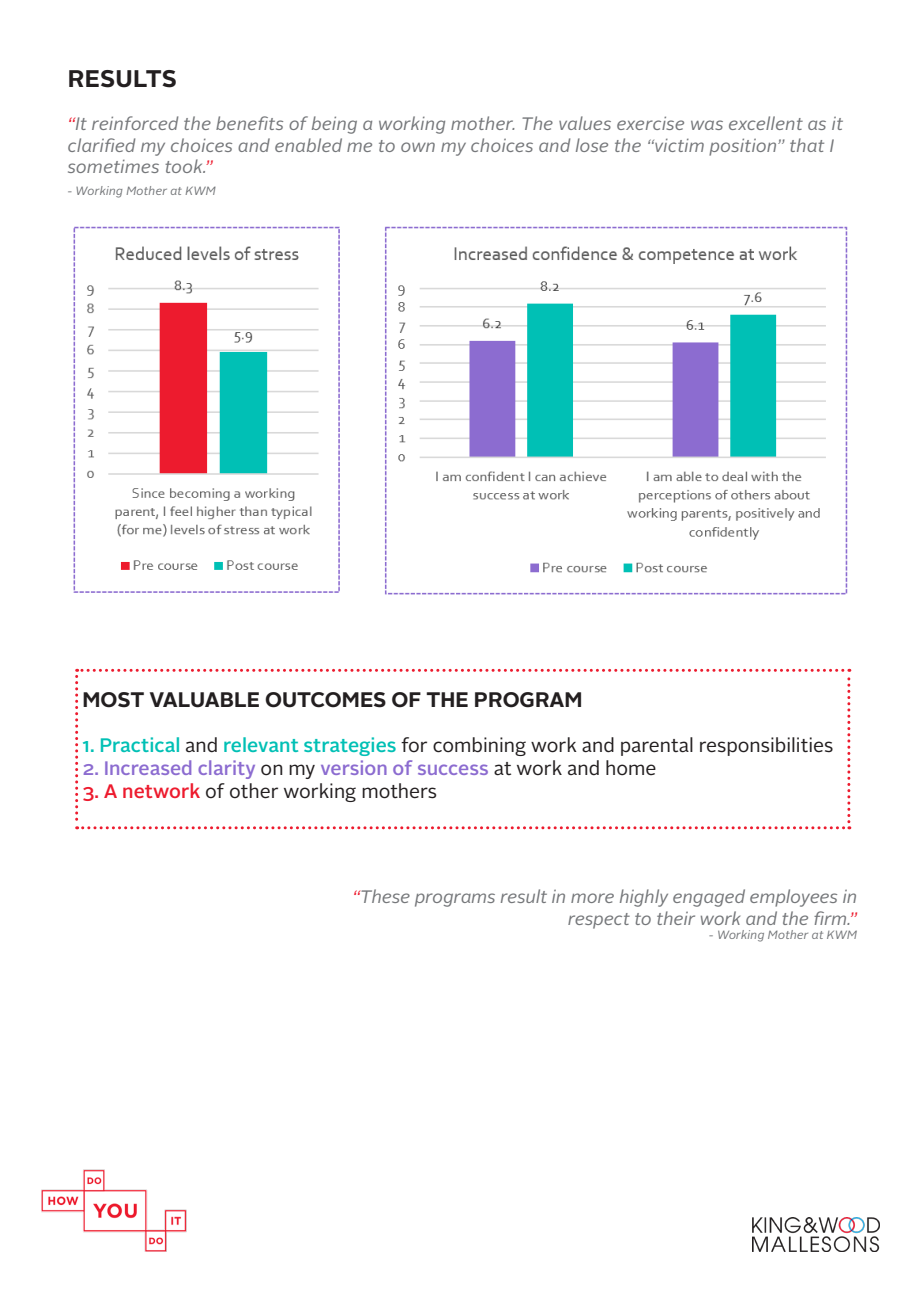
<style>
.page{position:relative;width:919px;height:1289px;background:#fff}
.page>*{position:absolute;margin:0;border:0;box-sizing:border-box;transform-origin:0 0}
.t1{font:700 24px "Alright Sans";letter-spacing:.01em;color:#231f20}
.t2{font:700 21px "Alright Sans";color:#231f20}
.t3{font:19.5px "Alright Sans";color:#231f20}
.t4{font:500 19.5px "Alright Sans";color:#8c6cd0}
.t5{font:italic 18px/21.6px "Alright Sans";letter-spacing:.005em;color:#76787b}
.t6{font:italic 12px "Alright Sans";letter-spacing:.01em;color:#76787b}
.s1{color:#ed1b2e}
.s2{font-weight:500;color:#00c0b5}
.s3{font-weight:400;color:#231f20}
.s4{font-weight:500;color:#ed1b2e}
</style>
<div class="page">
<img style="left:41px;top:1169px;width:146px;height:83px">
<img style="left:752px;top:1217px;width:127px;height:34px">
<svg style="left:75px;top:668px;width:775px;height:161px"></svg>
<img style="left:73px;top:226px;width:775px;height:369px">
<p class="t1" style="left:68px;top:62px;width:111px">RESULTS</p>
<p class="t5" style="left:68px;top:113px;width:777px"><span class="s1">“</span>It reinforced the benefits of being a working mother. The values exercise was excellent as it clarified my choices and enabled me to own my choices and lose the “victim position” that I sometimes took.<span class="s1">”</span></p>
<p class="t6" style="left:68px;top:183px;width:149px">- Working Mother at KWM</p>
<p class="t2" style="left:83px;top:684px;width:501px">MOST VALUABLE OUTCOMES OF THE PROGRAM</p>
<p class="t3" style="left:83px;top:731px;width:752px"><span class="s2">1. Practical</span> and <span class="s2">relevant strategies</span> for combining work and parental responsibilities</p>
<p class="t4" style="left:83px;top:754px;width:575px">2. Increased clarity <span class="s3">on my</span> version of success <span class="s3">at work and home</span></p>
<p class="t3" style="left:83px;top:778px;width:356px"><span class="s4">3. A network</span> of other working mothers</p>
<p class="t5" style="left:353px;top:886px;width:506px;text-align:right"><span class="s1">“</span>These programs result in more highly engaged employees in respect to their work and the firm.<span class="s1">”</span></p>
<p class="t6" style="left:709px;top:926px;width:149px">- Working Mother at KWM</p>
</div>
